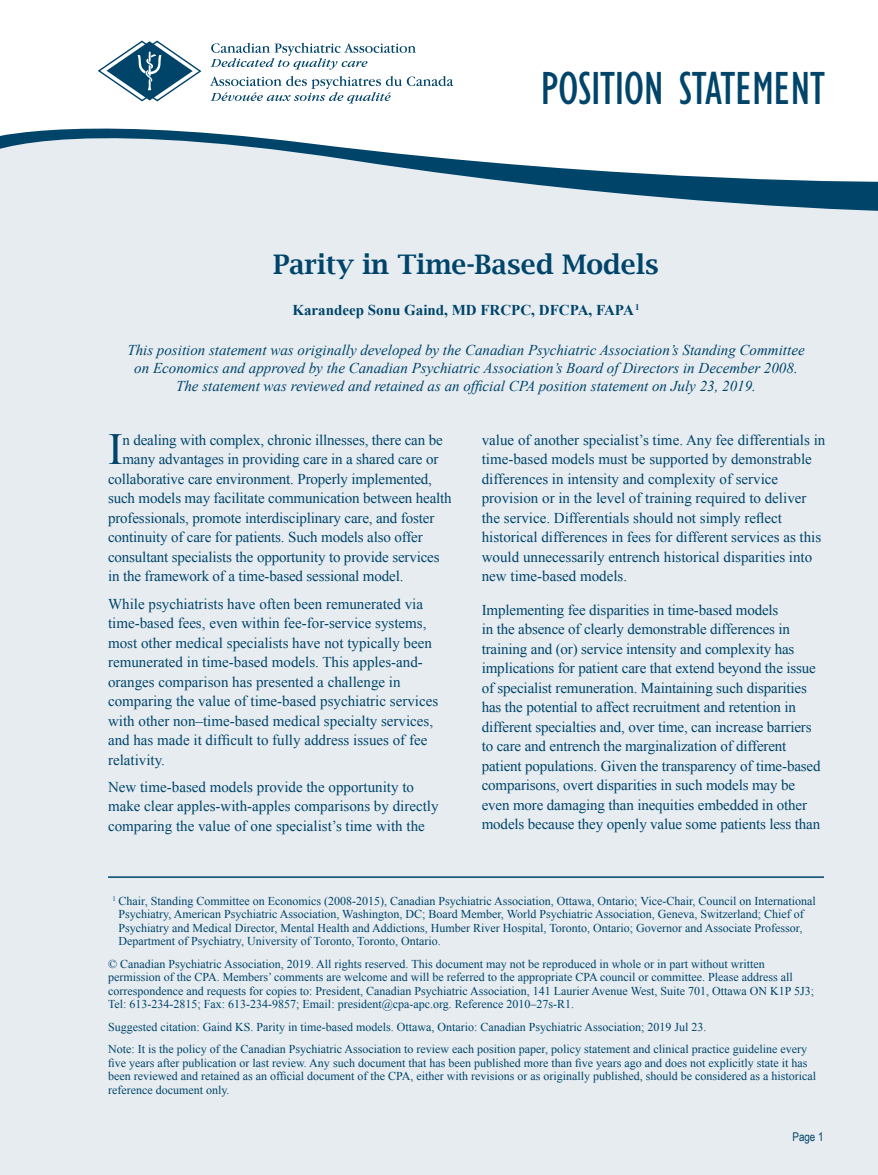
<style>
.page{position:relative;width:878px;height:1175px;background:#fff}
.page>*{position:absolute;margin:0;border:0;box-sizing:border-box;transform-origin:0 0}
.t1{font:condensed 48px "Gill Sans";letter-spacing:-.01em;color:#00446a}
.t2{font:44.4px "Times New Roman";color:#00446a}
.t3{font:600 27px "Lucida Bright";color:#00446a}
.t4{font:15px/19.5px "Times New Roman";letter-spacing:-.01em;color:#00446a}
.t5{font:italic 15px/18px "Times New Roman";color:#00446a;text-align:center}
.t6{font:700 15px "Times New Roman";color:#00446a}
.t7{font:12px/13.5px "Times New Roman";color:#00446a}
.t8{font:12px "Arial Narrow";color:#00446a}
</style>
<div class="page">
<div style="left:0;top:128px;width:878px;height:1046px;background:#e6ecf0"></div>
<svg style="left:98px;top:41px;width:104px;height:61px"></svg>
<svg style="left:210px;top:76px;width:243px;height:27px"></svg>
<svg style="left:210px;top:43px;width:206px;height:27px"></svg>
<hr style="left:108px;top:876px;width:716px;height:2px;background:#00446a">
<h1 class="t1" style="left:540px;top:62px;width:286px">POSITION STATEMENT</h1>
<h3 class="t3" style="left:273px;top:248px;width:387px">Parity in Time-Based Models</h3>
<p class="t6" style="left:292px;top:300px;width:348px">Karandeep Sonu Gaind, MD FRCPC, DFCPA, FAPA <sup>1</sup></p>
<p class="t5" style="left:127px;top:340px;width:678px">This position statement was originally developed by the Canadian Psychiatric Association’s Standing Committee on Economics and approved by the Canadian Psychiatric Association’s Board of Directors in December 2008.<br>The statement was reviewed and retained as an official CPA position statement on July 23, 2019.</p>
<h2 class="t2" style="left:108px;top:420px;width:16px">I</h2>
<p class="t4" style="left:122px;top:430px;width:322px">n dealing with complex, chronic illnesses, there can be</p>
<p class="t4" style="left:122px;top:449px;width:317px">many advantages in providing care in a shared care or</p>
<p class="t4" style="left:108px;top:469px;width:325px">collaborative care environment. Properly implemented,</p>
<p class="t4" style="left:108px;top:488px;width:345px">such models may facilitate communication between health</p>
<p class="t4" style="left:108px;top:508px;width:328px">professionals, promote interdisciplinary care, and foster</p>
<p class="t4" style="left:108px;top:527px;width:316px">continuity of care for patients. Such models also offer</p>
<p class="t4" style="left:108px;top:547px;width:333px">consultant specialists the opportunity to provide services</p>
<p class="t4" style="left:108px;top:566px;width:297px">in the framework of a time-based sessional model.</p>
<p class="t4" style="left:108px;top:593px;width:331px">While psychiatrists have often been remunerated via time-based fees, even within fee-for-service systems, most other medical specialists have not typically been remunerated in time-based models. This apples-and&shy;oranges comparison has presented a challenge in comparing the value of time-based psychiatric services with other non–time-based medical specialty services, and has made it difficult to fully address issues of fee relativity.</p>
<p class="t4" style="left:108px;top:776px;width:332px">New time-based models provide the opportunity to make clear apples-with-apples comparisons by directly comparing the value of one specialist’s time with the</p>
<p class="t4" style="left:482px;top:430px;width:345px">value of another specialist’s time. Any fee differentials in time-based models must be supported by demonstrable differences in intensity and complexity of service provision or in the level of training required to deliver the service. Differentials should not simply reflect historical differences in fees for different services as this would unnecessarily entrench historical disparities into new time-based models.</p>
<p class="t4" style="left:482px;top:599px;width:340px">Implementing fee disparities in time-based models<br>in the absence of clearly demonstrable differences in training and (or) service intensity and complexity has implications for patient care that extend beyond the issue of specialist remuneration. Maintaining such disparities has the potential to affect recruitment and retention in different specialties and, over time, can increase barriers to care and entrench the marginalization of different patient populations. Given the transparency of time-based comparisons, overt disparities in such models may be even more damaging than inequities embedded in other models because they openly value some patients less than</p>
<p class="t7" style="left:118px;top:894px;width:698px;text-indent:-6px"><sup>1</sup> Chair, Standing Committee on Economics (2008-2015), Canadian Psychiatric Association, Ottawa, Ontario; Vice-Chair, Council on International Psychiatry, American Psychiatric Association, Washington, DC; Board Member, World Psychiatric Association, Geneva, Switzerland; Chief of Psychiatry and Medical Director, Mental Health and Addictions, Humber River Hospital, Toronto, Ontario; Governor and Associate Professor, Department of Psychiatry, University of Toronto, Toronto, Ontario.</p>
<p class="t7" style="left:108px;top:957px;width:707px">© Canadian Psychiatric Association, 2019. All rights reserved. This document may not be reproduced in whole or in part without written permission of the CPA. Members’ comments are welcome and will be referred to the appropriate CPA council or committee. Please address all correspondence and requests for copies to: President, Canadian Psychiatric Association, 141 Laurier Avenue West, Suite 701, Ottawa ON K1P 5J3; Tel: 613-234-2815; Fax: 613-234-9857; Email: president@cpa-apc.org. Reference 2010–27s-R1.</p>
<p class="t7" style="left:108px;top:1015px;width:700px;line-height:22.5px">Suggested citation: Gaind KS. Parity in time-based models. Ottawa, Ontario: Canadian Psychiatric Association; 2019 Jul 23.<br>Note: It is the policy of the Canadian Psychiatric Association to review each position paper, policy statement and clinical practice guideline every</p>
<p class="t7" style="left:108px;top:1056px;width:709px">five years after publication or last review. Any such document that has been published more than five years ago and does not explicitly state it has been reviewed and retained as an official document of the CPA, either with revisions or as originally published, should be considered as a historical reference document only.</p>
<p class="t8" style="left:792px;top:1127px;width:33px">Page 1</p>
</div>
